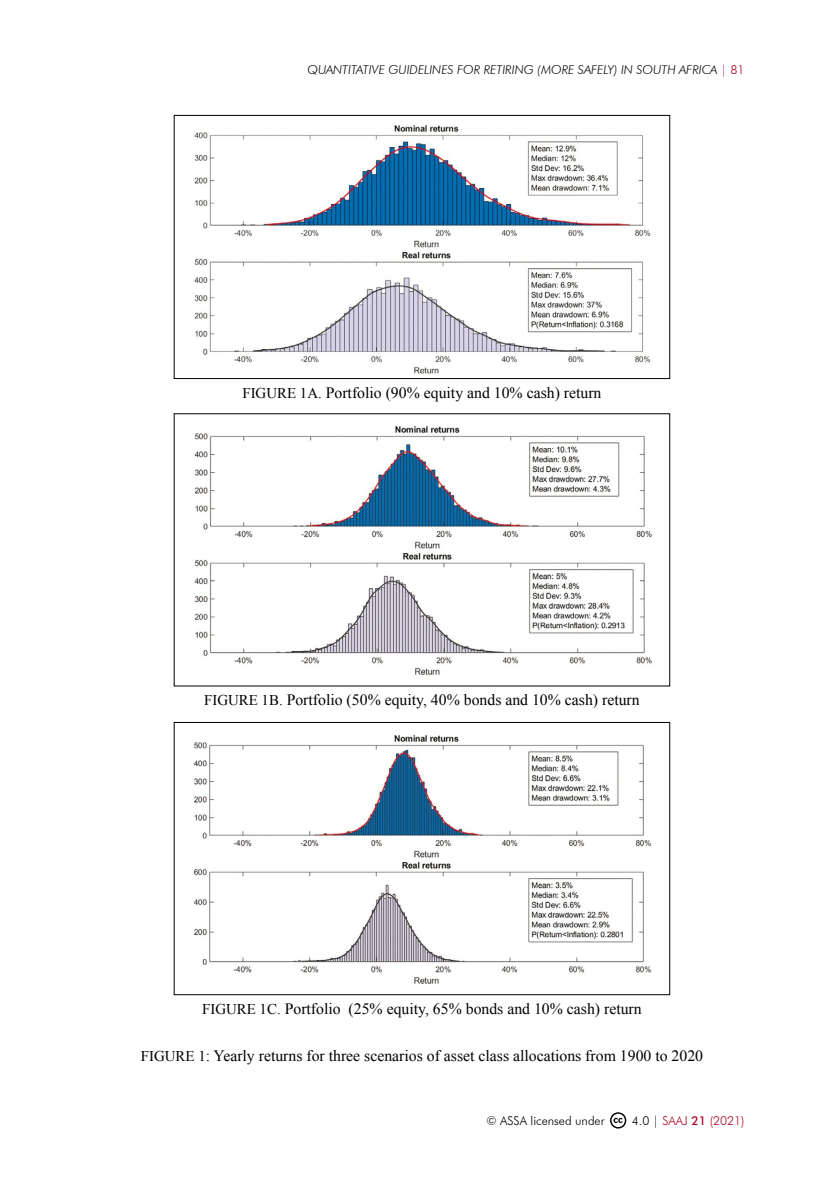
<style>
.page{position:relative;width:834px;height:1191px;background:#fff}
.page>*{position:absolute;margin:0;border:0;box-sizing:border-box;transform-origin:0 0}
.t1{font:15.75px "Times New Roman";color:#000}
.t2{font:italic 300 12.25px "Futura BT";color:#000}
.t3{font:300 12.25px "Futura BT";color:#000}
.t4{font:300 12.25px "Futura BT";color:#af0925}
.s1{font-style:normal;color:#af0925}
.s2{font-size:14.88px}
.s3{color:#000}
.s4{font-style:italic;color:#000}
.s5{font-weight:500}
</style>
<div class="page">
<svg style="left:610px;top:1112px;width:16px;height:16px"></svg>
<img style="left:194px;top:125px;width:457px;height:249px">
<div style="left:174px;top:115px;width:496px;height:264px;border:1px solid #000"></div>
<img style="left:194px;top:426px;width:458px;height:249px">
<img style="left:193px;top:735px;width:459px;height:249px">
<div style="left:174px;top:722px;width:496px;height:273px;border:1px solid #000"></div>
<p class="t2" style="left:307px;top:62px;width:438px">QUANTITATIVE GUIDELINES FOR RETIRING (MORE SAFELY) IN SOUTH AFRICA <span class="s1">| 81</span></p>
<p class="t1" style="left:242px;top:382px;width:360px"><span class="s2">FIGURE 1A.</span> Portfolio (90% equity and 10% cash) return</p>
<p class="t1" style="left:204px;top:689px;width:437px"><span class="s2">FIGURE 1B.</span> Portfolio (50% equity, 40% bonds and 10% cash) return</p>
<p class="t1" style="left:202px;top:998px;width:441px"><span class="s2">FIGURE 1C.</span> Portfolio (25% equity, 65% bonds and 10% cash) return</p>
<p class="t1" style="left:141px;top:1045px;width:563px"><span class="s2">FIGURE 1</span>: Yearly returns for three scenarios of asset class allocations from 1900 to 2020</p>
<p class="t3" style="left:486px;top:1113px;width:120px">© ASSA licensed under</p>
<p class="t4" style="left:631px;top:1113px;width:114px"><span class="s3">4.0</span> <span class="s4">|</span> SAAJ <span class="s5">21</span> (2021)</p>
</div>
